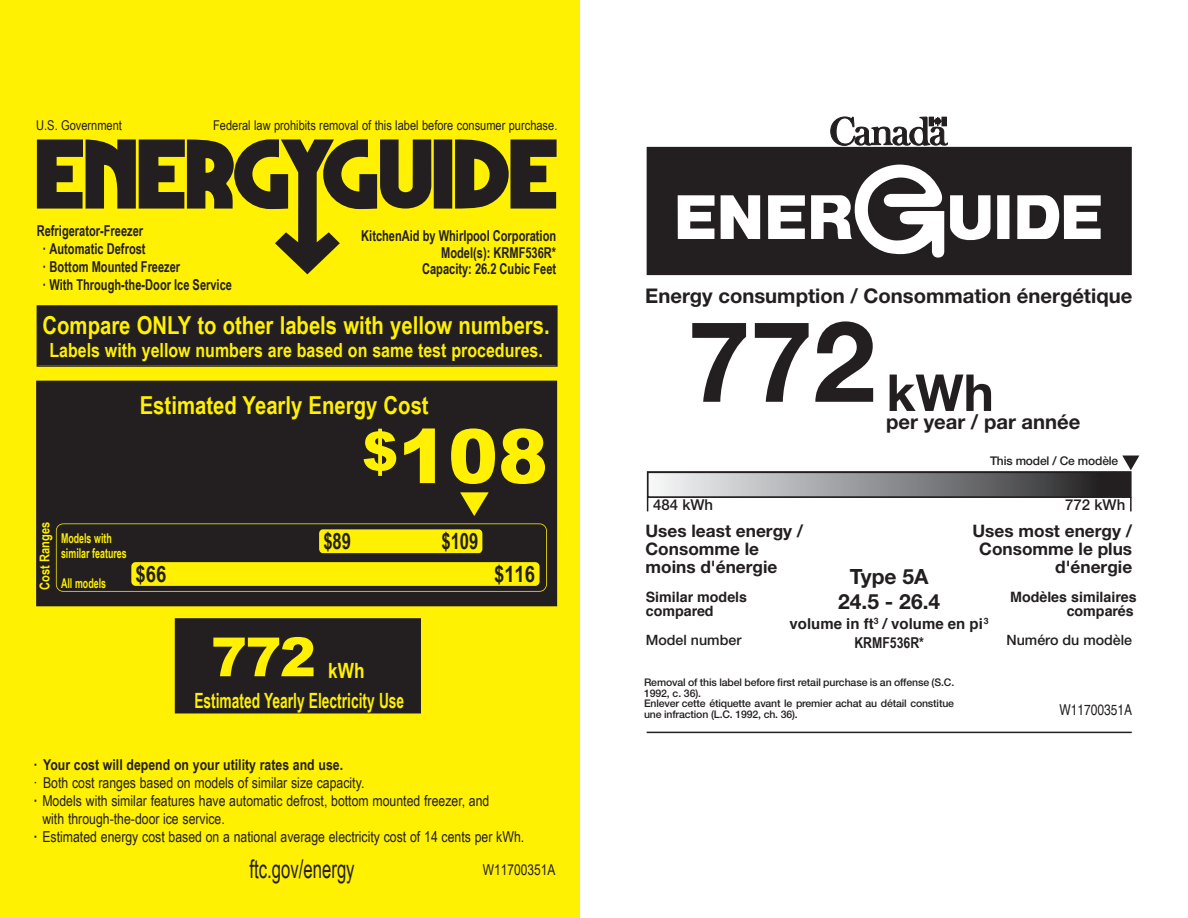
<style>
.page{position:relative;width:1188px;height:918px;background:#fff}
.page>*{position:absolute;margin:0;border:0;box-sizing:border-box;transform-origin:0 0}
.t1{font:700 112.5px "Helvetica Neue LT Std";color:#231f20}
.t2{font:900 75px "Arial";color:#fff101}
.t3{font:900 54px "Arial";color:#fff101}
.t4{font:700 51px "Helvetica Neue LT Std";color:#231f20}
.t5{font:25.5px "Arial Narrow";color:#231f20;scale:.8 1}
.t6{font:700 24.75px "Arial Narrow";color:#fff101}
.t7{font:700 22.5px "Arial Narrow";color:#231f20;scale:.9 1}
.t8{font:700 22.5px "Arial Narrow";color:#231f20}
.t9{font:700 21px "Arial Narrow";color:#fff101;scale:.8 1}
.t10{font:700 21px/25.2px "Helvetica Neue LT Std";color:#231f20;text-align:center}
.t11{font:700 21px "Arial Narrow";color:#fff101}
.t12{font:700 20.25px "Helvetica Neue LT Std";color:#231f20}
.t13{font:700 19.5px "Arial Narrow";color:#fff101}
.t14{font:700 17.25px/18px "Helvetica Neue LT Std";color:#231f20}
.t15{font:15px "Arial Narrow";color:#231f20}
.t16{font:700 15px/18px "Arial Narrow";color:#231f20;text-align:right;scale:.9 1}
.t17{font:700 15px "Arial Narrow";color:#231f20}
.t18{font:700 15px "Helvetica";color:#231f20}
.t19{font:500 15px "Helvetica Neue";color:#231f20}
.t20{font:15px "Arial";color:#231f20;scale:.8 1}
.t21{font:15px "Helvetica";color:#231f20;scale:.8 1}
.t22{font:700 14.25px/14.2px "Helvetica";color:#231f20}
.t23{font:500 14.25px "Helvetica Neue";color:#231f20}
.t24{font:13.5px "Arial Narrow";color:#231f20}
.t25{font:700 13.5px/15px "Arial Narrow";color:#fff101;scale:.8 1}
.t26{font:700 13.5px "Arial Narrow";color:#fff101}
.t27{font:500 12px "Helvetica Neue";letter-spacing:-.015em;color:#231f20}
.t28{font:500 10.5px/10.5px "Helvetica Neue";letter-spacing:-.015em;color:#231f20}
.s1{font-weight:700}
</style>
<div class="page">
<div style="left:0;top:0;width:579px;height:918px;background:#fff101"></div>
<div style="left:176px;top:620px;width:243px;height:92px;background:#231f20"></div>
<div style="left:175px;top:618px;width:246px;height:95px;border:2px solid #231f20"></div>
<div style="left:38px;top:382px;width:518px;height:223px;background:#231f20"></div>
<div style="left:36px;top:381px;width:521px;height:225px;border:2px solid #231f20"></div>
<div style="left:38px;top:307px;width:518px;height:58px;background:#231f20"></div>
<div style="left:37px;top:305px;width:521px;height:62px;border:2px solid #231f20"></div>
<svg style="left:56px;top:523px;width:491px;height:69px"></svg>
<div style="left:131px;top:562px;width:409px;height:24px;background:#fff101;border-radius:4px"></div>
<div style="left:319px;top:529px;width:163px;height:24px;background:#fff101;border-radius:4px"></div>
<svg style="left:460px;top:492px;width:29px;height:24px"></svg>
<svg style="left:37px;top:139px;width:520px;height:135px"></svg>
<hr style="left:647px;top:732px;width:485px;height:1px;background:#231f20">
<svg style="left:831px;top:117px;width:117px;height:28px"></svg>
<div style="left:647px;top:148px;width:484px;height:126px;background:#231f20"></div>
<div style="left:647px;top:147px;width:485px;height:128px;border:2px solid #231f20"></div>
<div style="left:997px;top:195px;width:13px;height:44px;background:#fff"></div>
<svg style="left:721px;top:195px;width:39px;height:44px"></svg>
<svg style="left:678px;top:195px;width:37px;height:44px"></svg>
<svg style="left:768px;top:195px;width:37px;height:44px"></svg>
<svg style="left:1017px;top:195px;width:84px;height:44px"></svg>
<svg style="left:811px;top:165px;width:180px;height:93px"></svg>
<svg style="left:647px;top:456px;width:492px;height:55px"></svg>
<p class="t24" style="left:36px;top:116px;width:87px">U.S. Government</p>
<p class="t24" style="left:213px;top:116px;width:346px">Federal law prohibits removal of this label before consumer purchase.</p>
<p class="t16" style="left:37px;top:221px;width:120px">Refrigerator-Freezer</p>
<p class="t16" style="left:43px;top:239px;width:212px;text-align:left">· Automatic Defrost<br>· Bottom Mounted Freezer<br>· With Through-the-Door Ice Service</p>
<p class="t16" style="left:361px;top:226px;width:218px">KitchenAid by Whirlpool Corporation</p>
<p class="t16" style="left:422px;top:244px;width:151px;line-height:16.2px">Model(s): KRMF536R*<br>Capacity: 26.2 Cubic Feet</p>
<h3 class="t6" style="left:43px;top:307px;width:509px">Compare ONLY to other labels with yellow numbers.</h3>
<h3 class="t13" style="left:49px;top:335px;width:495px">Labels with yellow numbers are based on same test procedures.</h3>
<h3 class="t6" style="left:140px;top:386px;width:290px">Estimated Yearly Energy Cost</h3>
<h2 class="t2" style="left:362px;top:402px;width:187px"><sup>$</sup>108</h2>
<p class="t26" style="left:35px;top:590px;width:69px;rotate:-90deg">Cost Ranges</p>
<p class="t25" style="left:61px;top:530px;width:84px">Models with similar features</p>
<p class="t25" style="left:61px;top:575px;width:58px">All models</p>
<h3 class="t7" style="left:323px;top:524px;width:32px">$89</h3>
<h3 class="t7" style="left:441px;top:525px;width:43px">$109</h3>
<h3 class="t8" style="left:136px;top:557px;width:32px">$66</h3>
<h3 class="t8" style="left:494px;top:557px;width:43px">$116</h3>
<h3 class="t3" style="left:211px;top:618px;width:106px">772</h3>
<h3 class="t11" style="left:328px;top:655px;width:38px">kWh</h3>
<h3 class="t9" style="left:194px;top:684px;width:264px">Estimated Yearly Electricity Use</h3>
<p class="t17" style="left:34px;top:753px;width:311px">· Your cost will depend on your utility rates and use.</p>
<p class="t15" style="left:34px;top:772px;width:332px">· Both cost ranges based on models of similar size capacity.</p>
<p class="t15" style="left:34px;top:790px;width:457px"><span class="s1">·</span> Models with similar features have automatic defrost, bottom mounted freezer, and</p>
<p class="t15" style="left:42px;top:808px;width:184px">with through-the-door ice service.</p>
<p class="t15" style="left:34px;top:826px;width:492px"><span class="s1">·</span> Estimated energy cost based on a national average electricity cost of 14 cents per kWh.</p>
<h3 class="t5" style="left:250px;top:850px;width:133px">ftc.gov/energy</h3>
<p class="t20" style="left:483px;top:859px;width:92px">W11700351A</p>
<h3 class="t12" style="left:645px;top:283px;width:489px">Energy consumption / Consommation énergétique</h3>
<h1 class="t1" style="left:688px;top:292px;width:189px">772</h1>
<h3 class="t4" style="left:886px;top:361px;width:109px">kWh</h3>
<h3 class="t12" style="left:886px;top:409px;width:196px">per year / par année</h3>
<p class="t27" style="left:990px;top:454px;width:130px">This model / Ce modèle</p>
<p class="t19" style="left:653px;top:496px;width:62px">484 kWh</p>
<p class="t19" style="left:1065px;top:496px;width:62px">772 kWh</p>
<p class="t14" style="left:646px;top:521px;width:159px">Uses least energy /<br>Consomme le moins d'énergie</p>
<p class="t14" style="left:972px;top:521px;width:161px;text-align:right">Uses most energy /<br>Consomme le plus d'énergie</p>
<h3 class="t10" style="left:838px;top:563px;width:103px">Type 5A<br>24.5 - 26.4</h3>
<p class="t18" style="left:790px;top:614px;width:201px">volume in ft<sup>3</sup> / volume en pi<sup>3</sup></p>
<p class="t17" style="left:854px;top:632px;width:71px">KRMF536R*</p>
<p class="t22" style="left:1010px;top:590px;width:128px;text-align:right">Modèles similaires comparés</p>
<p class="t23" style="left:1007px;top:631px;width:127px">Numéro du modèle</p>
<p class="t22" style="left:646px;top:590px;width:103px">Similar models compared</p>
<p class="t23" style="left:646px;top:631px;width:97px">Model number</p>
<p class="t28" style="left:644px;top:677px;width:312px">Removal of this label before first retail purchase is an offense (S.C.<br>1992, c. 36).<br>Enlever cette étiquette avant le premier achat au détail constitue une infraction (L.C. 1992, ch. 36).</p>
<p class="t21" style="left:1059px;top:701px;width:92px">W11700351A</p>
</div>
